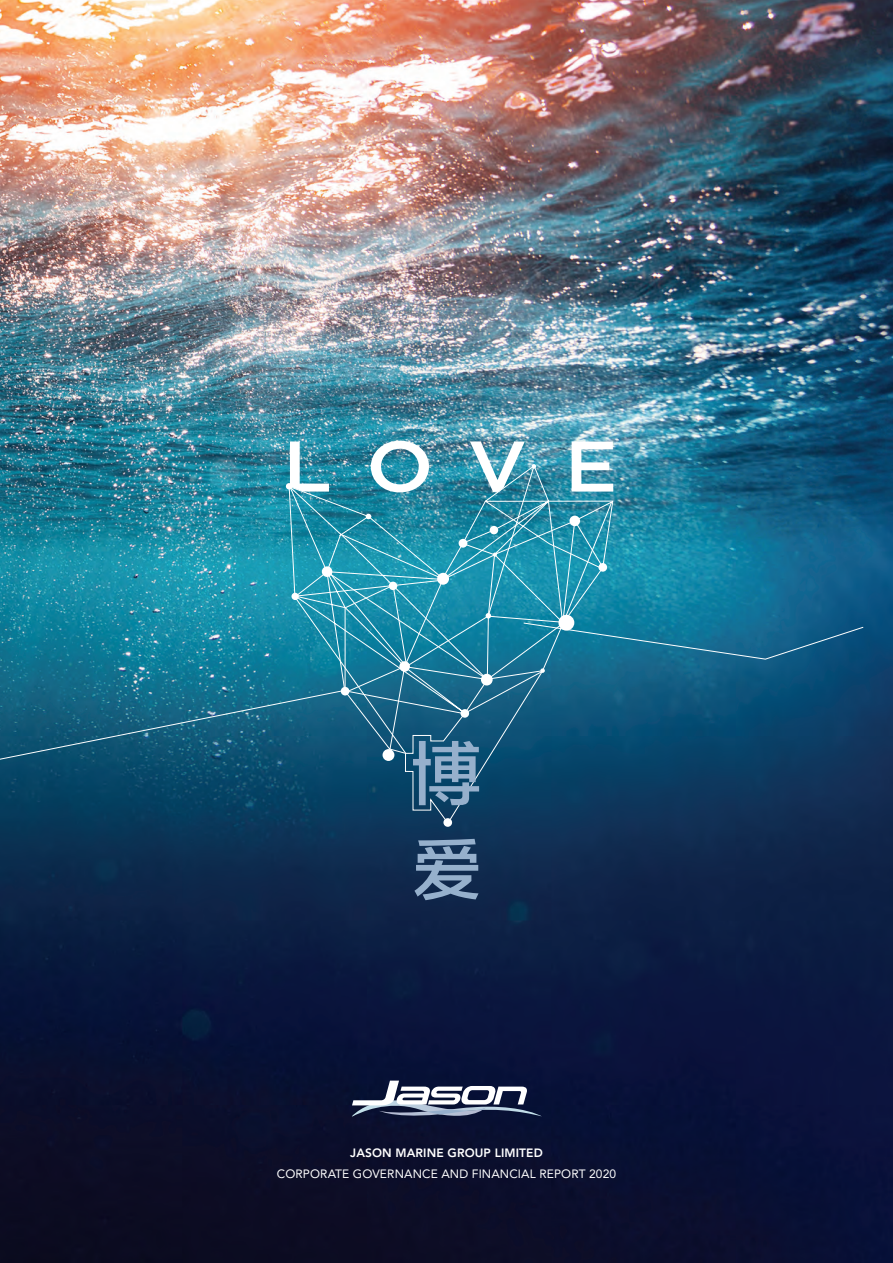
<style>
.page{position:relative;width:893px;height:1263px;background:#fff}
.page>*{position:absolute;margin:0;border:0;box-sizing:border-box;transform-origin:0 0}
.t1{font:500 71.55px "Gotham";color:#fff;scale:1.11 1}
.t2{font:12px "Avenir LT Std";letter-spacing:.01em;color:#fff}
.t3{font:800 12px "Avenir LT Std";letter-spacing:.01em;color:#fff}
</style>
<div class="page">
<img style="left:1px;top:0;width:892px;height:1263px">
<img style="left:0;top:0;width:1px;height:1263px">
<svg style="left:352px;top:1080px;width:190px;height:45px"></svg>
<svg style="left:414px;top:839px;width:64px;height:61px;background:#577292"></svg>
<svg style="left:0;top:690px;width:342px;height:230px;background:#0d3f60"></svg>
<div style="left:443px;top:818px;width:9px;height:9px;background:#fff;border-radius:50%"></div>
<svg style="left:286px;top:464px;width:578px;height:360px;background:#1b6c8d"></svg>
<p class="t1" style="left:283px;top:419px;width:303px">LOVE</p>
<p class="t3" style="left:350px;top:1146px;width:194px">JASON MARINE GROUP LIMITED</p>
<p class="t2" style="left:277px;top:1167px;width:341px">CORPORATE GOVERNANCE AND FINANCIAL REPORT 2020</p>
</div>
